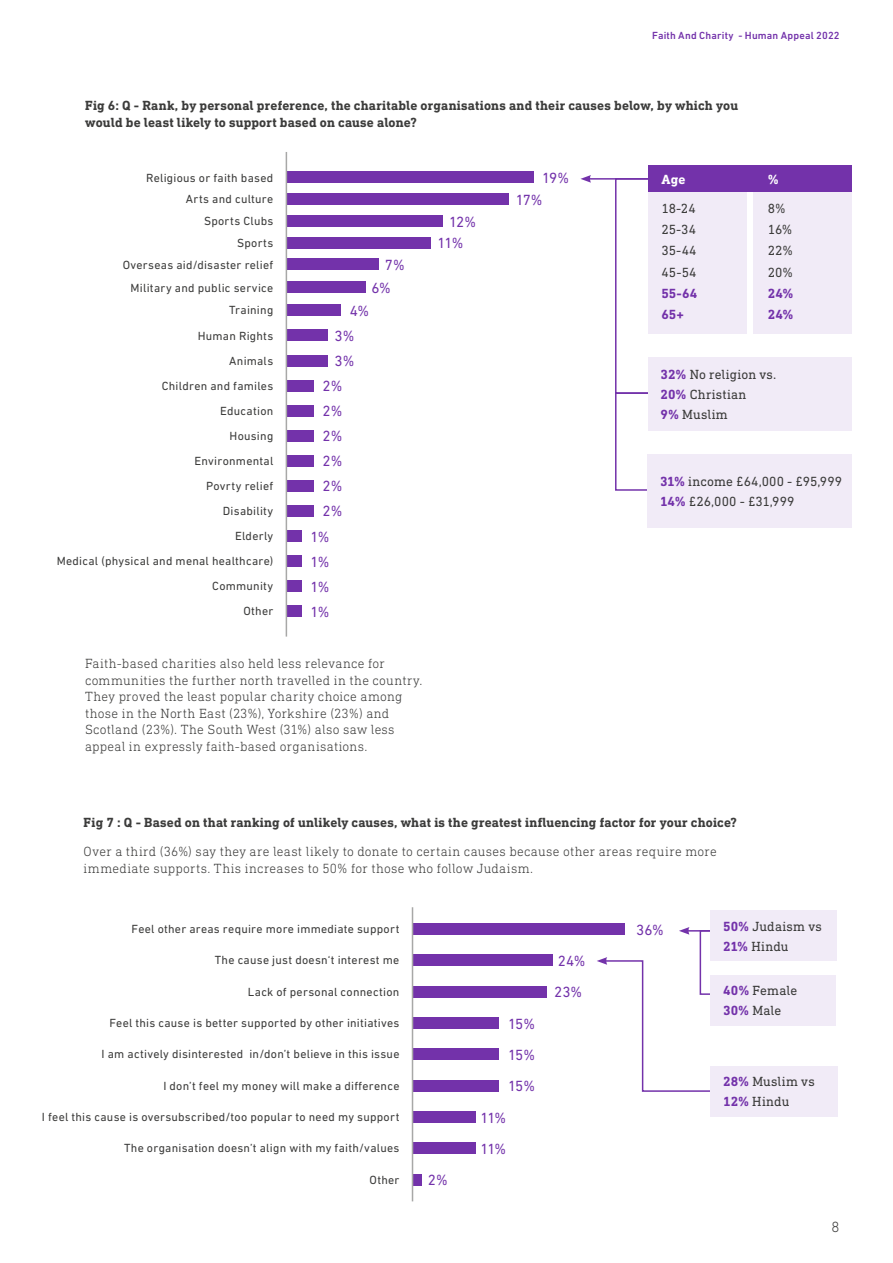
<style>
.page{position:relative;width:893px;height:1263px;background:#fff}
.page>*{position:absolute;margin:0;border:0;box-sizing:border-box;transform-origin:0 0}
.t1{font:15px "DIN Next LT Pro";letter-spacing:-.06em;color:#7332aa}
.t2{font:300 15px "DIN Next LT Pro";color:#3c3c3b}
.Body_Copy{font:300 13.5px/16.5px "DIN Next Slab Pro";letter-spacing:.02em;color:#3c3c3b}
.Body_Copy-2{font:700 13.5px/16.5px "DIN Next Slab Pro";letter-spacing:.015em;color:#3c3c3b}
.Body_Copy-3{font:13.5px "DIN Next Slab Pro";letter-spacing:.01em;color:#3c3c3b}
.Body_Copy-4{font:700 13.5px "DIN Next Slab Pro";letter-spacing:.005em;color:#7332aa}
.Body_Copy-5{font:700 13.5px "DIN Next Slab Pro";color:#fff}
.t3{font:12px "DIN Next LT Pro";letter-spacing:.02em;color:#3c3c3b}
.t4{font:500 10.5px "DIN Next LT Pro";letter-spacing:.015em;color:#7332aa}
.s1{font-weight:700;color:#7332aa}
</style>
<div class="page">
<hr style="left:589px;top:178px;width:77px;height:2px;background:#7332aa">
<svg style="left:580px;top:175px;width:11px;height:8px"></svg>
<svg style="left:614px;top:178px;width:34px;height:313px"></svg>
<div style="left:648px;top:357px;width:204px;height:74px;background:#f1ebf7"></div>
<div style="left:647px;top:454px;width:205px;height:74px;background:#f1ebf7"></div>
<div style="left:648px;top:165px;width:98px;height:169px;background:#f1ebf7"></div>
<div style="left:754px;top:165px;width:98px;height:169px;background:#f1ebf7"></div>
<div style="left:648px;top:165px;width:204px;height:27px;background:#7332aa"></div>
<div style="left:286px;top:172px;width:248px;height:11px;background:#7332aa"></div>
<div style="left:286px;top:237px;width:145px;height:11px;background:#7332aa"></div>
<div style="left:286px;top:194px;width:223px;height:11px;background:#7332aa"></div>
<div style="left:286px;top:259px;width:93px;height:11px;background:#7332aa"></div>
<div style="left:286px;top:282px;width:80px;height:11px;background:#7332aa"></div>
<div style="left:286px;top:305px;width:55px;height:11px;background:#7332aa"></div>
<div style="left:286px;top:330px;width:42px;height:11px;background:#7332aa"></div>
<div style="left:286px;top:355px;width:42px;height:11px;background:#7332aa"></div>
<div style="left:286px;top:380px;width:28px;height:11px;background:#7332aa"></div>
<div style="left:286px;top:405px;width:28px;height:11px;background:#7332aa"></div>
<div style="left:286px;top:430px;width:28px;height:11px;background:#7332aa"></div>
<div style="left:286px;top:455px;width:28px;height:11px;background:#7332aa"></div>
<div style="left:286px;top:480px;width:28px;height:11px;background:#7332aa"></div>
<div style="left:286px;top:505px;width:28px;height:11px;background:#7332aa"></div>
<div style="left:286px;top:530px;width:16px;height:11px;background:#7332aa"></div>
<div style="left:286px;top:555px;width:16px;height:12px;background:#7332aa"></div>
<div style="left:286px;top:580px;width:16px;height:12px;background:#7332aa"></div>
<div style="left:286px;top:605px;width:16px;height:12px;background:#7332aa"></div>
<div style="left:286px;top:215px;width:157px;height:11px;background:#7332aa"></div>
<hr style="left:286px;top:152px;width:1px;height:485px;background:#a8a8a7">
<div style="left:412px;top:923px;width:213px;height:12px;background:#7332aa"></div>
<div style="left:412px;top:1017px;width:87px;height:12px;background:#7332aa"></div>
<div style="left:412px;top:955px;width:141px;height:11px;background:#7332aa"></div>
<div style="left:412px;top:1049px;width:87px;height:11px;background:#7332aa"></div>
<div style="left:412px;top:1080px;width:87px;height:11px;background:#7332aa"></div>
<div style="left:412px;top:1111px;width:64px;height:11px;background:#7332aa"></div>
<div style="left:412px;top:1143px;width:64px;height:11px;background:#7332aa"></div>
<div style="left:412px;top:1174px;width:10px;height:11px;background:#7332aa"></div>
<div style="left:412px;top:986px;width:135px;height:11px;background:#7332aa"></div>
<hr style="left:412px;top:907px;width:1px;height:294px;background:#a8a8a7">
<div style="left:711px;top:975px;width:125px;height:50px;background:#f1ebf7"></div>
<svg style="left:597px;top:927px;width:167px;height:165px"></svg>
<div style="left:711px;top:911px;width:126px;height:50px;background:#f1ebf7"></div>
<div style="left:711px;top:1066px;width:127px;height:50px;background:#f1ebf7"></div>
<p class="t4" style="left:652px;top:29px;width:189px">Faith And Charity - Human Appeal 2022</p>
<p class="Body_Copy-2" style="left:85px;top:97px;width:655px">Fig 6: Q - Rank, by personal preference, the charitable organisations and their causes below, by which you would be least likely to support based on cause alone?</p>
<p class="t3" style="left:146px;top:171px;width:129px">Religious or faith based</p>
<p class="t3" style="left:186px;top:192px;width:89px">Arts and culture</p>
<p class="t3" style="left:204px;top:214px;width:71px">Sports Clubs</p>
<p class="t1" style="left:449px;top:213px;width:29px">12%</p>
<p class="t3" style="left:237px;top:236px;width:38px">Sports</p>
<p class="t1" style="left:438px;top:235px;width:27px">11%</p>
<p class="t3" style="left:123px;top:258px;width:152px">Overseas aid/disaster relief</p>
<p class="t1" style="left:385px;top:256px;width:21px">7%</p>
<p class="t3" style="left:131px;top:280px;width:144px">Military and public service</p>
<p class="t1" style="left:371px;top:279px;width:21px">6%</p>
<p class="t3" style="left:229px;top:303px;width:46px">Training</p>
<p class="t1" style="left:350px;top:302px;width:21px">4%</p>
<p class="t3" style="left:198px;top:328px;width:77px">Human Rights</p>
<p class="t1" style="left:335px;top:327px;width:21px">3%</p>
<p class="t3" style="left:229px;top:354px;width:46px">Animals</p>
<p class="t3" style="left:162px;top:379px;width:113px">Children and familes</p>
<p class="t3" style="left:220px;top:404px;width:55px">Education</p>
<p class="t3" style="left:230px;top:429px;width:45px">Housing</p>
<p class="t3" style="left:194px;top:454px;width:80px">Environmental</p>
<p class="t3" style="left:206px;top:479px;width:69px">Povrty relief</p>
<p class="t3" style="left:223px;top:504px;width:52px">Disability</p>
<p class="t3" style="left:235px;top:529px;width:40px">Elderly</p>
<p class="t3" style="left:57px;top:554px;width:218px">Medical (physical and menal healthcare)</p>
<p class="t3" style="left:212px;top:579px;width:63px">Community</p>
<p class="t3" style="left:243px;top:604px;width:32px">Other</p>
<p class="t1" style="left:335px;top:352px;width:21px">3%</p>
<p class="t1" style="left:323px;top:377px;width:21px">2%</p>
<p class="t1" style="left:323px;top:402px;width:21px">2%</p>
<p class="t1" style="left:323px;top:427px;width:21px">2%</p>
<p class="t1" style="left:323px;top:453px;width:21px">2%</p>
<p class="t1" style="left:323px;top:478px;width:21px">2%</p>
<p class="t1" style="left:323px;top:503px;width:21px">2%</p>
<p class="t1" style="left:311px;top:528px;width:20px">1%</p>
<p class="t1" style="left:311px;top:553px;width:20px">1%</p>
<p class="t1" style="left:311px;top:578px;width:20px">1%</p>
<p class="t1" style="left:311px;top:603px;width:20px">1%</p>
<p class="Body_Copy" style="left:85px;top:655px;width:339px">Faith-based charities also held less relevance for communities the further north travelled in the country.<br>They proved the least popular charity choice among those in the North East (23%), Yorkshire (23%) and Scotland (23%). The South West (31%) also saw less appeal in expressly faith-based organisations.</p>
<p class="t1" style="left:542px;top:169px;width:29px">19%</p>
<p class="Body_Copy-5" style="left:768px;top:171px;width:12px">%</p>
<p class="Body_Copy-5" style="left:661px;top:171px;width:26px">Age</p>
<p class="Body_Copy-3" style="left:661px;top:200px;width:36px">18-24</p>
<p class="Body_Copy-3" style="left:661px;top:221px;width:36px">25-34</p>
<p class="Body_Copy-3" style="left:661px;top:243px;width:37px">35-44</p>
<p class="Body_Copy-3" style="left:661px;top:264px;width:37px">45-54</p>
<p class="Body_Copy-4" style="left:661px;top:286px;width:37px">55-64</p>
<p class="Body_Copy-4" style="left:661px;top:307px;width:24px">65+</p>
<p class="t1" style="left:516px;top:191px;width:28px">17%</p>
<p class="Body_Copy-3" style="left:768px;top:200px;width:19px">8%</p>
<p class="Body_Copy-3" style="left:768px;top:221px;width:26px">16%</p>
<p class="Body_Copy-3" style="left:768px;top:243px;width:27px">22%</p>
<p class="Body_Copy-3" style="left:768px;top:264px;width:27px">20%</p>
<p class="Body_Copy-4" style="left:768px;top:286px;width:27px">24%</p>
<p class="Body_Copy-4" style="left:768px;top:307px;width:27px">24%</p>
<p class="Body_Copy-3" style="left:661px;top:367px;width:117px"><span class="s1">32%</span> No religion vs.</p>
<p class="Body_Copy-3" style="left:661px;top:386px;width:87px"><span class="s1">20%</span> Christian</p>
<p class="Body_Copy-3" style="left:661px;top:406px;width:69px"><span class="s1">9%</span> Muslim</p>
<p class="Body_Copy-3" style="left:660px;top:473px;width:184px"><span class="s1">31%</span> income £64,000 - £95,999</p>
<p class="Body_Copy-3" style="left:660px;top:493px;width:136px"><span class="s1">14%</span> £26,000 - £31,999</p>
<p class="Body_Copy-2" style="left:84px;top:814px;width:655px">Fig 7 : Q - Based on that ranking of unlikely causes, what is the greatest influencing factor for your choice?</p>
<p class="Body_Copy" style="left:84px;top:843px;width:635px">Over a third (36%) say they are least likely to donate to certain causes because other areas require more immediate supports. This increases to 50% for those who follow Judaism.</p>
<p class="t3" style="left:132px;top:922px;width:269px">Feel other areas require more immediate support</p>
<p class="t1" style="left:636px;top:921px;width:29px">36%</p>
<p class="Body_Copy-3" style="left:723px;top:918px;width:100px"><span class="s1">50%</span> Judaism vs</p>
<p class="Body_Copy-3" style="left:723px;top:938px;width:67px"><span class="s1">21%</span> Hindu</p>
<p class="t1" style="left:558px;top:952px;width:29px">24%</p>
<p class="t1" style="left:554px;top:983px;width:29px">23%</p>
<p class="t3" style="left:215px;top:953px;width:186px">The cause just doesn‘t interest me</p>
<p class="t3" style="left:248px;top:985px;width:153px">Lack of personal connection</p>
<p class="Body_Copy-3" style="left:723px;top:983px;width:76px"><span class="s1">40%</span> Female</p>
<p class="Body_Copy-3" style="left:723px;top:1003px;width:60px"><span class="s1">30%</span> Male</p>
<p class="t3" style="left:109px;top:1016px;width:292px">Feel this cause is better supported by other initiatives</p>
<p class="t1" style="left:508px;top:1015px;width:29px">15%</p>
<p class="t3" style="left:102px;top:1047px;width:299px">I am actively disinterested in/don’t believe in this issue</p>
<p class="t1" style="left:508px;top:1046px;width:29px">15%</p>
<p class="t3" style="left:163px;top:1079px;width:238px">I don’t feel my money will make a difference</p>
<p class="t1" style="left:508px;top:1077px;width:29px">15%</p>
<p class="t3" style="left:42px;top:1110px;width:359px">I feel this cause is oversubscribed/too popular to need my support</p>
<p class="t1" style="left:481px;top:1109px;width:27px">11%</p>
<p class="t3" style="left:124px;top:1141px;width:277px">The organisation doesn’t align with my faith/values</p>
<p class="t1" style="left:481px;top:1140px;width:27px">11%</p>
<p class="t3" style="left:369px;top:1173px;width:32px">Other</p>
<p class="t1" style="left:428px;top:1171px;width:21px">2%</p>
<p class="Body_Copy-3" style="left:723px;top:1074px;width:93px"><span class="s1">28%</span> Muslim vs</p>
<p class="Body_Copy-3" style="left:723px;top:1094px;width:68px"><span class="s1">12%</span> Hindu</p>
<p class="t2" style="left:832px;top:1218px;width:9px">8</p>
</div>
